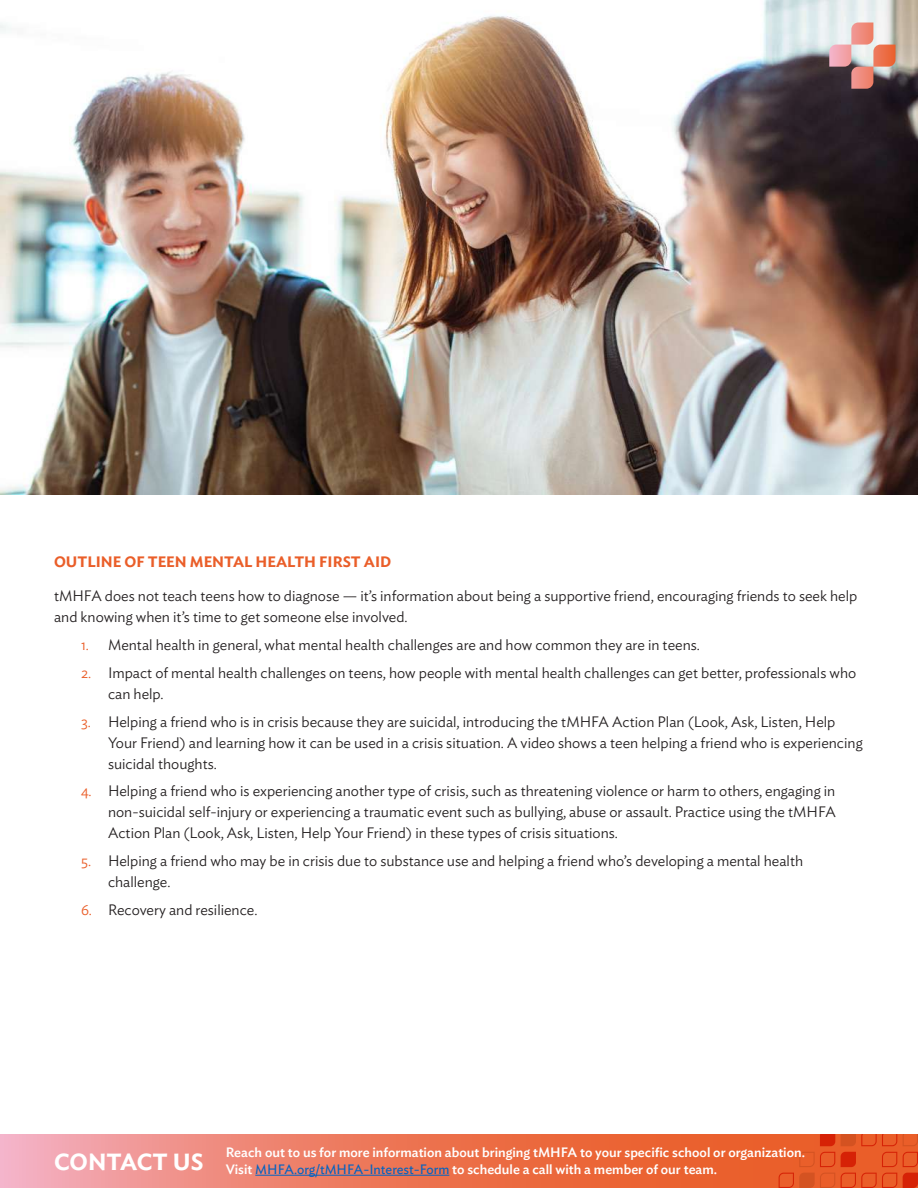
<style>
.page{position:relative;width:918px;height:1188px;background:#fff}
.page>*{position:absolute;margin:0;border:0;box-sizing:border-box;transform-origin:0 0}
.t1{font:300 15px/21px "Ideal Sans";color:#231f20}
.t2{font:600 15px "Ideal Sans";color:#ea5e29}
.t3{font:500 13.5px/16.5px "Ideal Sans";color:#fff}
.s1{color:#ea5e29}
.s2{font-weight:400;color:#0563c1}
</style>
<div class="page">
<img style="left:0;top:0;width:918px;height:495px">
<svg style="left:0;top:1134px;width:918px;height:54px;background:#ec795d"></svg>
<svg style="left:829px;top:22px;width:67px;height:67px;background:#c39a96"></svg>
<svg style="left:779px;top:1173px;width:56px;height:15px"></svg>
<svg style="left:841px;top:1173px;width:56px;height:15px"></svg>
<svg style="left:903px;top:1173px;width:15px;height:15px"></svg>
<svg style="left:799px;top:1152px;width:36px;height:15px"></svg>
<svg style="left:841px;top:1152px;width:15px;height:15px"></svg>
<svg style="left:882px;top:1152px;width:15px;height:15px"></svg>
<svg style="left:903px;top:1152px;width:15px;height:15px"></svg>
<svg style="left:820px;top:1134px;width:15px;height:12px"></svg>
<svg style="left:841px;top:1134px;width:56px;height:12px"></svg>
<svg style="left:903px;top:1134px;width:15px;height:12px"></svg>
<hr style="left:255px;top:1175px;width:194px;height:1px;background:#0563c1">
<p class="t2" style="left:54px;top:550px;width:339px">OUTLINE OF TEEN MENTAL HEALTH FIRST AID</p>
<p class="t1" style="left:54px;top:584px;width:805px">tMHFA does not teach teens how to diagnose — it’s information about being a supportive friend, encouraging friends to seek help and knowing when it’s time to get someone else involved.</p>
<p class="t1" style="left:81px;top:633px;width:620px"><span class="s1">1.</span> Mental health in general, what mental health challenges are and how common they are in teens.</p>
<p class="t1" style="left:108px;top:661px;width:750px;text-indent:-27px"><span class="s1">2.</span> Impact of mental health challenges on teens, how people with mental health challenges can get better, professionals who can help.</p>
<p class="t1" style="left:108px;top:710px;width:756px;text-indent:-27px"><span class="s1">3.</span> Helping a friend who is in crisis because they are suicidal, introducing the tMHFA Action Plan (Look, Ask, Listen, Help<br>Your Friend) and learning how it can be used in a crisis situation. A video shows a teen helping a friend who is experiencing suicidal thoughts.</p>
<p class="t1" style="left:108px;top:779px;width:729px;text-align:justify;text-indent:-27px"><span class="s1">4.</span> Helping a friend who is experiencing another type of crisis, such as threatening violence or harm to others, engaging in non-suicidal self-injury or experiencing a traumatic event such as bullying, abuse or assault. Practice using the tMHFA Action Plan (Look, Ask, Listen, Help Your Friend) in these types of crisis situations.</p>
<p class="t1" style="left:108px;top:849px;width:697px;text-indent:-27px"><span class="s1">5.</span> Helping a friend who may be in crisis due to substance use and helping a friend who’s developing a mental health challenge.</p>
<p class="t1" style="left:81px;top:898px;width:178px"><span class="s1">6.</span> Recovery and resilience.</p>
<p class="t3" style="left:54px;top:1143px;width:753px;text-indent:172px">Reach out to us for more information about bringing tMHFA to your specific school or organization.<br><sup>CONTACT</sup> <sup>US</sup> Visit <span class="s2">MHFA.org/tMHFA-Interest-Form</span> to schedule a call with a member of our team.</p>
</div>
